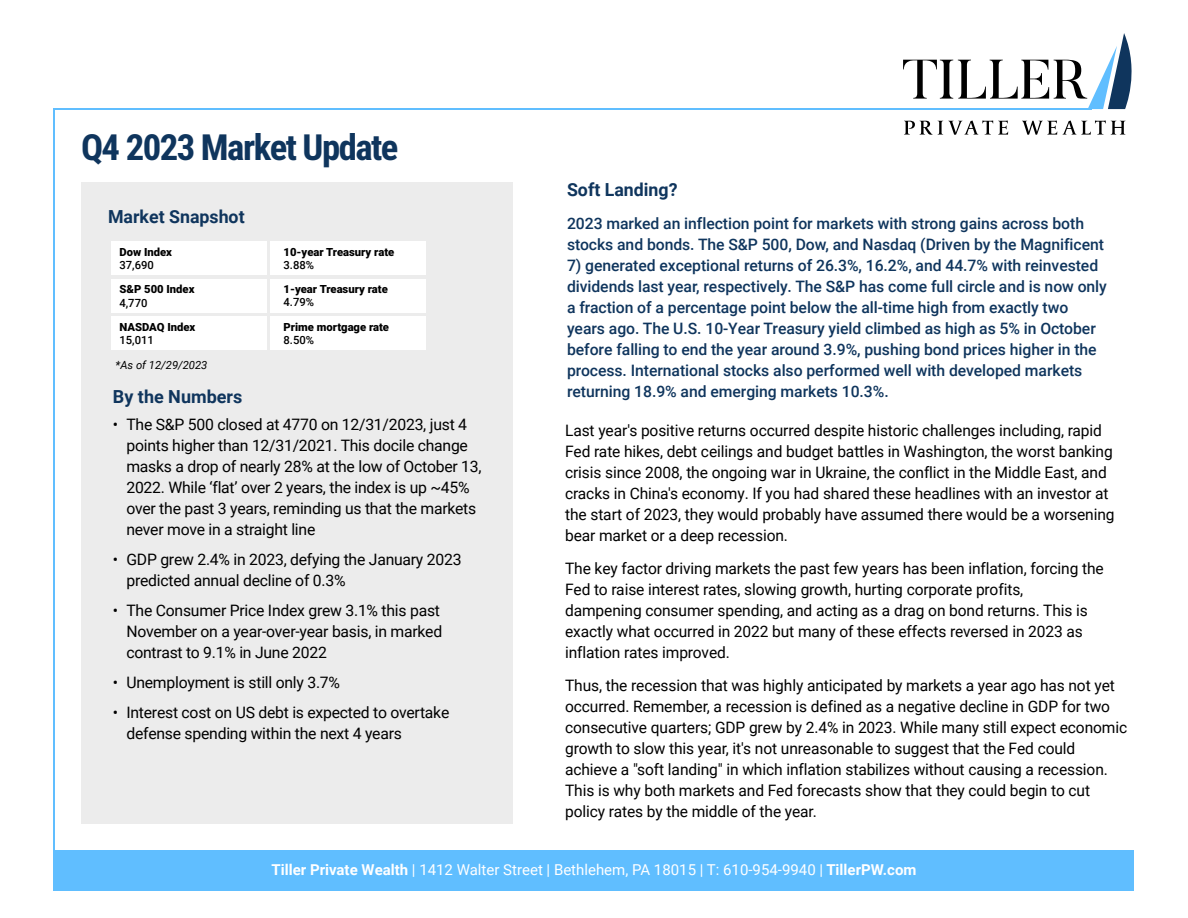
<style>
.page{position:relative;width:1188px;height:918px;background:#fff}
.page>*{position:absolute;margin:0;border:0;box-sizing:border-box;transform-origin:0 0}
.t1{font:700 36px "Roboto Condensed";letter-spacing:-.04em;color:#0f355d}
.t2{font:700 18px "Roboto";color:#0f355d}
.t3{font:15.75px/21px "Roboto";letter-spacing:-.005em;color:#000}
.t4{font:500 15.75px/21px "Roboto";letter-spacing:-.005em;color:#0f355d}
.t5{font:15px "Roboto";color:#fff}
.t6{font:900 11.25px "Roboto";color:#000}
.t7{font:500 11.25px "Roboto";color:#000}
.t8{font:italic 11.25px "Roboto";color:#000}
.s1{font-weight:700}
</style>
<div class="page">
<div style="left:81px;top:183px;width:432px;height:641px;background:#ececec"></div>
<hr style="left:53px;top:108px;width:864px;height:1px;background:#60beff">
<hr style="left:53px;top:108px;width:1px;height:783px;background:#60beff">
<div style="left:111px;top:241px;width:155px;height:34px;background:#fff"></div>
<div style="left:111px;top:279px;width:155px;height:33px;background:#fff"></div>
<div style="left:111px;top:316px;width:155px;height:34px;background:#fff"></div>
<div style="left:270px;top:241px;width:155px;height:34px;background:#fff"></div>
<div style="left:270px;top:279px;width:155px;height:33px;background:#fff"></div>
<div style="left:270px;top:316px;width:155px;height:34px;background:#fff"></div>
<svg style="left:903px;top:33px;width:229px;height:76px"></svg>
<hr style="left:904px;top:108px;width:187px;height:1px;background:#60beff">
<svg style="left:904px;top:120px;width:104px;height:15px"></svg>
<svg style="left:1022px;top:121px;width:35px;height:14px"></svg>
<svg style="left:1063px;top:120px;width:62px;height:15px"></svg>
<div style="left:54px;top:850px;width:1080px;height:41px;background:#60beff"></div>
<h1 class="t1" style="left:81px;top:122px;width:319px">Q4 2023 Market Update</h1>
<p class="t2" style="left:108px;top:204px;width:138px">Market Snapshot</p>
<p class="t6" style="left:119px;top:244px;width:54px">Dow Index</p>
<p class="t7" style="left:119px;top:257px;width:36px">37,690</p>
<p class="t6" style="left:119px;top:281px;width:77px">S&amp;P 500 Index</p>
<p class="t7" style="left:119px;top:295px;width:30px">4,770</p>
<p class="t6" style="left:119px;top:319px;width:77px">NASDAQ Index</p>
<p class="t7" style="left:119px;top:332px;width:36px">15,011</p>
<p class="t8" style="left:116px;top:357px;width:93px">*As of 12/29/2023</p>
<p class="t6" style="left:284px;top:244px;width:112px">10-year Treasury rate</p>
<p class="t7" style="left:284px;top:257px;width:32px">3.88%</p>
<p class="t6" style="left:284px;top:281px;width:106px">1-year Treasury rate</p>
<p class="t7" style="left:284px;top:294px;width:32px">4.79%</p>
<p class="t6" style="left:284px;top:319px;width:107px">Prime mortgage rate</p>
<p class="t7" style="left:284px;top:332px;width:32px">8.50%</p>
<p class="t2" style="left:113px;top:384px;width:131px">By the Numbers</p>
<p class="t3" style="left:126px;top:413px;width:357px;text-indent:-13px">• The S&amp;P 500 closed at 4770 on 12/31/2023, just 4 points higher than 12/31/2021. This docile change masks a drop of nearly 28% at the low of October 13, 2022. While ‘flat’ over 2 years, the index is up ~45% over the past 3 years, reminding us that the markets never move in a straight line</p>
<p class="t3" style="left:126px;top:548px;width:337px;text-indent:-13px">• GDP grew 2.4% in 2023, defying the January 2023 predicted annual decline of 0.3%</p>
<p class="t3" style="left:126px;top:599px;width:317px;text-indent:-13px">• The Consumer Price Index grew 3.1% this past<br>November on a year-over-year basis, in marked contrast to 9.1% in June 2022</p>
<p class="t3" style="left:113px;top:671px;width:229px">• Unemployment is still only 3.7%</p>
<p class="t3" style="left:126px;top:701px;width:324px;text-indent:-13px">• Interest cost on US debt is expected to overtake defense spending within the next 4 years</p>
<p class="t2" style="left:567px;top:177px;width:112px">Soft Landing?</p>
<p class="t4" style="left:567px;top:213px;width:539px">2023 marked an inflection point for markets with strong gains across both stocks and bonds. The S&amp;P 500, Dow, and Nasdaq (Driven by the Magnificent</p>
<p class="t4" style="left:567px;top:255px;width:541px">7) generated exceptional returns of 26.3%, 16.2%, and 44.7% with reinvested dividends last year, respectively. The S&amp;P has come full circle and is now only a fraction of a percentage point below the all-time high from exactly two years ago. The U.S. 10-Year Treasury yield climbed as high as 5% in October before falling to end the year around 3.9%, pushing bond prices higher in the process. International stocks also performed well with developed markets returning 18.9% and emerging markets 10.3%.</p>
<p class="t3" style="left:565px;top:419px;width:551px">Last year's positive returns occurred despite historic challenges including, rapid Fed rate hikes, debt ceilings and budget battles in Washington, the worst banking crisis since 2008, the ongoing war in Ukraine, the conflict in the Middle East, and cracks in China's economy. If you had shared these headlines with an investor at the start of 2023, they would probably have assumed there would be a worsening bear market or a deep recession.</p>
<p class="t3" style="left:565px;top:557px;width:540px">The key factor driving markets the past few years has been inflation, forcing the Fed to raise interest rates, slowing growth, hurting corporate profits, dampening consumer spending, and acting as a drag on bond returns. This is exactly what occurred in 2022 but many of these effects reversed in 2023 as inflation rates improved.</p>
<p class="t3" style="left:565px;top:674px;width:564px">Thus, the recession that was highly anticipated by markets a year ago has not yet occurred. Remember, a recession is defined as a negative decline in GDP for two consecutive quarters; GDP grew by 2.4% in 2023. While many still expect economic growth to slow this year, it's not unreasonable to suggest that the Fed could achieve a "soft landing" in which inflation stabilizes without causing a recession.<br>This is why both markets and Fed forecasts show that they could begin to cut policy rates by the middle of the year.</p>
<p class="t5" style="left:271px;top:859px;width:647px"><span class="s1">Tiller Private Wealth</span> | 1412 Walter Street | Bethlehem, PA 18015 | T: 610-954-9940 | <span class="s1">TillerPW.com</span></p>
</div>
